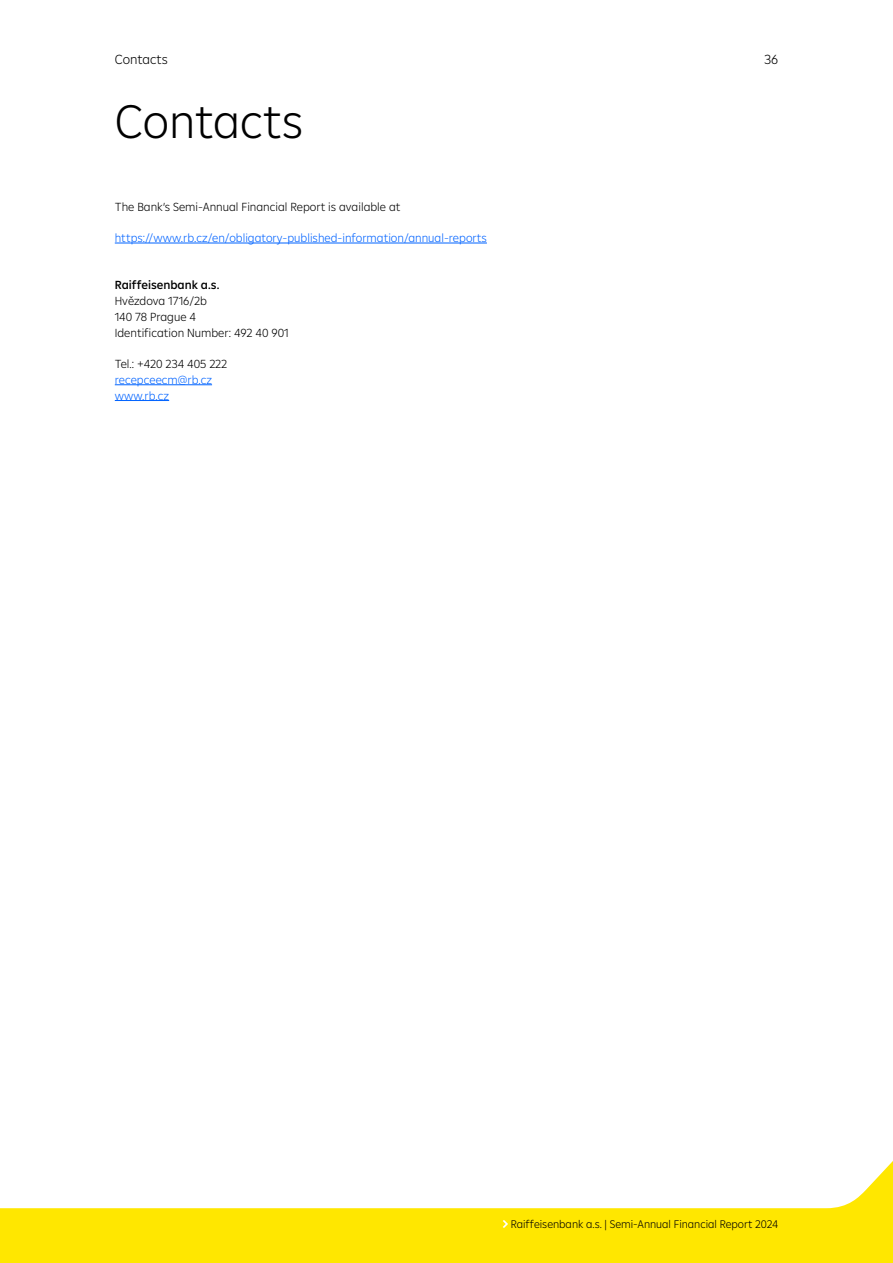
<style>
.page{position:relative;width:893px;height:1263px;background:#fff}
.page>*{position:absolute;margin:0;border:0;box-sizing:border-box;transform-origin:0 0}
.t1{font:300 48px "Amalia";color:#000}
.t2{font:300 13.5px "Amalia";color:#000}
.t3{font:300 12px/15.8px "Amalia";color:#000}
.t4{font:300 12px/15.8px "Amalia";color:#0063ff}
.t5{font:500 12px "Amalia";color:#000}
.t6{font:300 11.25px "Amalia";color:#000}
</style>
<div class="page">
<svg style="left:0;top:1161px;width:893px;height:102px;fill:#ffe700"></svg>
<hr style="left:115px;top:243px;width:372px;height:1px;background:#0063ff">
<hr style="left:115px;top:384px;width:97px;height:1px;background:#0063ff">
<hr style="left:115px;top:400px;width:54px;height:1px;background:#0063ff">
<svg style="left:503px;top:1220px;width:5px;height:8px"></svg>
<p class="t2" style="left:115px;top:51px;width:55px">Contacts</p>
<h1 class="t1" style="left:115px;top:90px;width:190px">Contacts</h1>
<p class="t3" style="left:115px;top:198px;width:287px">The Bank’s Semi-Annual Financial Report is available at</p>
<p class="t4" style="left:115px;top:230px;width:374px">https://www.rb.cz/en/obligatory-published-information/annual-reports</p>
<p class="t5" style="left:115px;top:277px;width:106px">Raiffeisenbank a.s.</p>
<p class="t3" style="left:115px;top:293px;width:175px">Hvězdova 1716/2b<br>140 78 Prague 4<br>Identification Number: 492 40 901</p>
<p class="t3" style="left:115px;top:356px;width:114px">Tel.: +420 234 405 222</p>
<p class="t4" style="left:115px;top:371px;width:99px">recepceecm@rb.cz www.rb.cz</p>
<p class="t2" style="left:764px;top:51px;width:16px">36</p>
<p class="t6" style="left:511px;top:1216px;width:269px">Raiffeisenbank a.s. | Semi-Annual Financial Report 2024</p>
</div>
